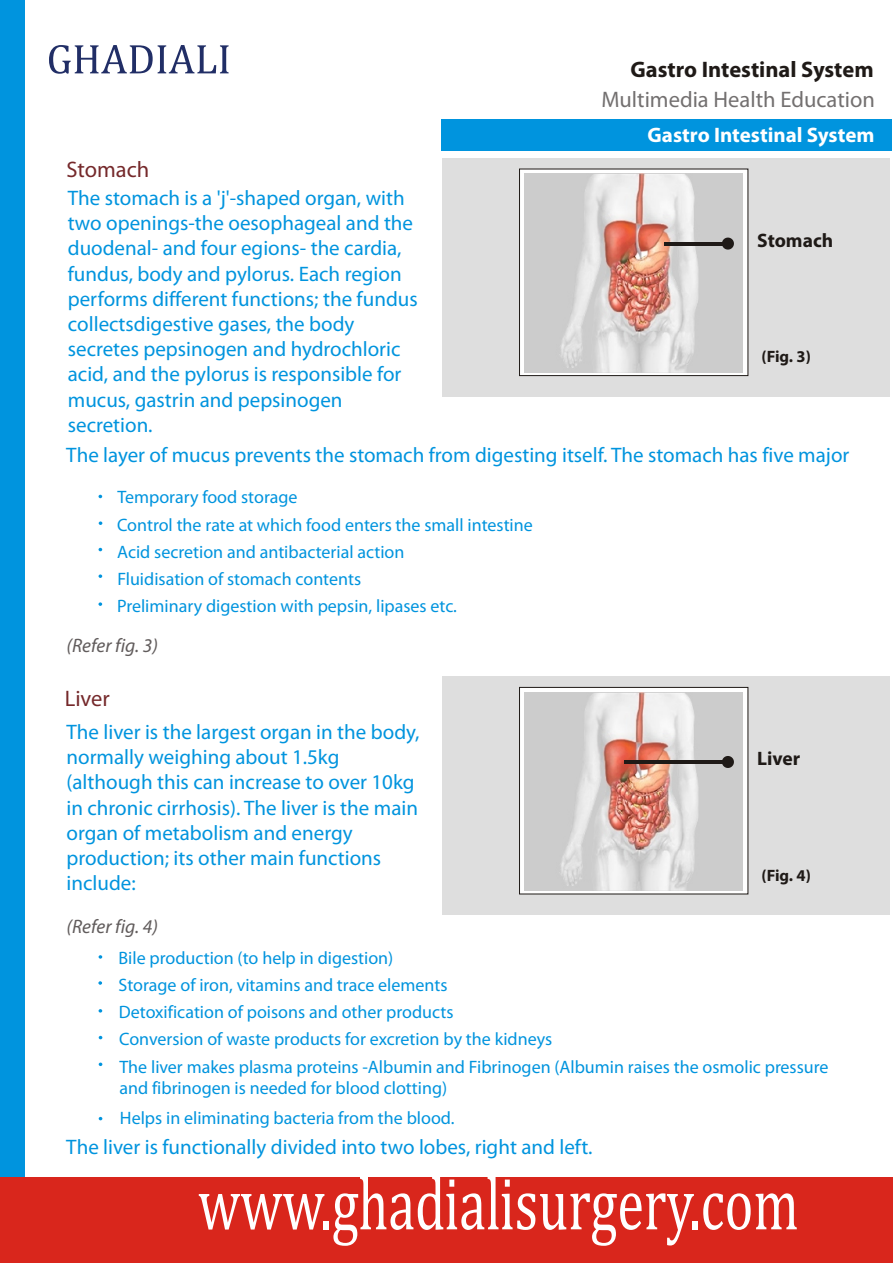
<style>
.page{position:relative;width:894px;height:1263px;background:#fff}
.page>*{position:absolute;margin:0;border:0;box-sizing:border-box;transform-origin:0 0}
.t1{font:75.6px "Cambria Math";color:#fff;scale:.72 1}
.t2{font:22.5px "Myriad Pro";color:#737070}
.t3{font:700 22.5px "Myriad Pro";color:#1f1a17}
.t4{font:22.5px "Myriad Pro";color:#75292b}
.t5{font:21px/25.2px "Myriad Pro";color:#0094de}
.t6{font:700 21px "Myriad Pro";color:#fff}
.t7{font:italic 19.5px "Myriad Pro";color:#615c5c}
.t8{font:700 19.5px "Myriad Pro";color:#1f1a17}
.t9{font:18px/27.3px "Myriad Pro";color:#0094de}
.t10{font:700 16.5px "Myriad Pro";letter-spacing:-.01em;color:#1f1a17}
</style>
<div class="page">
<div style="left:0;top:0;width:25px;height:1189px;background:#0094de"></div>
<div style="left:0;top:1177px;width:892px;height:86px;background:#d9261c"></div>
<div style="left:441px;top:119px;width:451px;height:32px;background:#0094de"></div>
<svg style="left:49px;top:45px;width:180px;height:29px"></svg>
<div style="left:442px;top:158px;width:448px;height:238px;background:#dedede"></div>
<svg style="left:519px;top:169px;width:229px;height:207px;background:#d5d4d3"></svg>
<img style="left:525px;top:174px;width:217px;height:198px">
<hr style="left:665px;top:242px;width:63px;height:3px;background:#1f1a17">
<svg style="left:722px;top:238px;width:12px;height:12px"></svg>
<svg style="left:99px;top:521px;width:3px;height:4px"></svg>
<div style="left:442px;top:676px;width:448px;height:238px;background:#dedede"></div>
<svg style="left:99px;top:574px;width:3px;height:4px"></svg>
<svg style="left:98px;top:602px;width:4px;height:4px"></svg>
<div style="left:519px;top:687px;width:229px;height:207px;background:linear-gradient(to right,#fff,#fff);border:1px solid #1f1a17"></div>
<img style="left:525px;top:692px;width:217px;height:199px">
<hr style="left:624px;top:760px;width:104px;height:3px;background:#1f1a17">
<svg style="left:722px;top:756px;width:12px;height:12px"></svg>
<svg style="left:99px;top:955px;width:3px;height:4px"></svg>
<svg style="left:98px;top:981px;width:4px;height:4px"></svg>
<svg style="left:99px;top:1009px;width:3px;height:4px"></svg>
<p class="t3" style="left:630px;top:60px;width:245px">Gastro Intestinal System</p>
<p class="t4" style="left:67px;top:160px;width:84px">Stomach</p>
<p class="t5" style="left:68px;top:187px;width:351px">The stomach is a 'j'-shaped organ, with two openings-the oesophageal and the duodenal- and four egions- the cardia, fundus, body and pylorus. Each region performs different functions; the fundus collectsdigestive gases, the body secretes pepsinogen and hydrochloric acid, and the pylorus is responsible for mucus, gastrin and pepsinogen secretion.</p>
<p class="t2" style="left:601px;top:90px;width:275px">Multimedia Health Education</p>
<p class="t6" style="left:647px;top:127px;width:229px">Gastro Intestinal System</p>
<p class="t8" style="left:757px;top:232px;width:78px">Stomach</p>
<p class="t10" style="left:761px;top:350px;width:51px">(Fig. 3)</p>
<p class="t5" style="left:66px;top:445px;width:785px">The layer of mucus prevents the stomach from digesting itself. The stomach has five major</p>
<p class="t9" style="left:117px;top:485px;width:417px">Temporary food storage<br>Control the rate at which food enters the small intestine Acid secretion and antibacterial action<br>Fluidisation of stomach contents<br>Preliminary digestion with pepsin, lipases etc.</p>
<p class="t7" style="left:67px;top:637px;width:93px">(Refer fig. 3)</p>
<p class="t4" style="left:65px;top:689px;width:47px">Liver</p>
<p class="t5" style="left:67px;top:721px;width:355px">The liver is the largest organ in the body, normally weighing about 1.5kg (although this can increase to over 10kg in chronic cirrhosis). The liver is the main organ of metabolism and energy production; its other main functions include:</p>
<p class="t7" style="left:67px;top:918px;width:93px">(Refer fig. 4)</p>
<p class="t9" style="left:118px;top:946px;width:712px">Bile production (to help in digestion)<br>Storage of iron, vitamins and trace elements<br>Detoxification of poisons and other products<br>Conversion of waste products for excretion by the kidneys<br>The liver makes plasma proteins -Albumin and Fibrinogen (Albumin raises the osmolic pressure</p>
<p class="t9" style="left:119px;top:1075px;width:337px;line-height:29.7px">and fibrinogen is needed for blood clotting)<br>Helps in eliminating bacteria from the blood.</p>
<p class="t5" style="left:66px;top:1136px;width:528px">The liver is functionally divided into two lobes, right and left.</p>
<p class="t8" style="left:757px;top:751px;width:45px">Liver</p>
<p class="t10" style="left:761px;top:868px;width:51px">(Fig. 4)</p>
<h1 class="t1" style="left:198px;top:1171px;width:836px">www.ghadialisurgery.com</h1>
</div>
